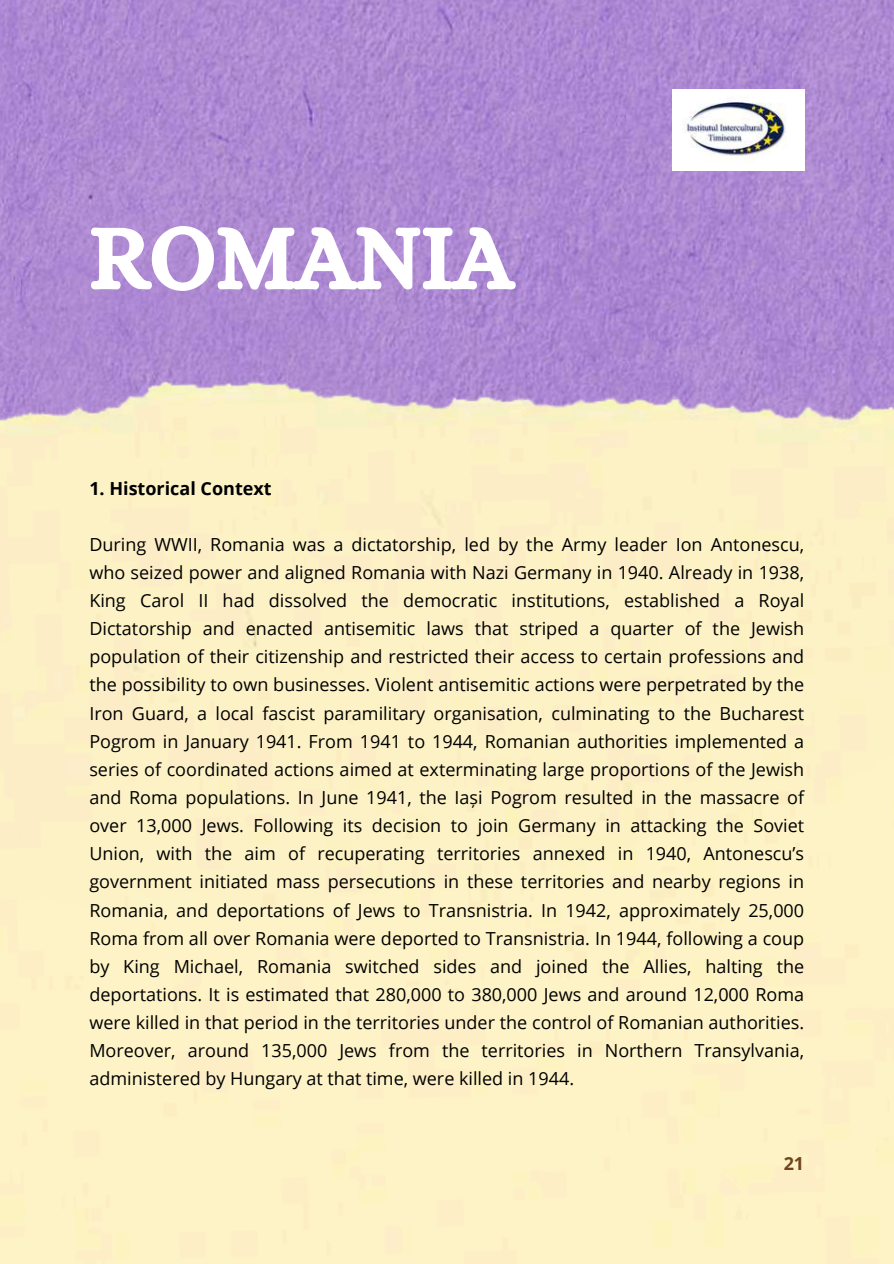
<style>
.page{position:relative;width:894px;height:1264px;background:#fff}
.page>*{position:absolute;margin:0;border:0;box-sizing:border-box;transform-origin:0 0}
.t1{font:90px "CA Generated";color:#fff}
.t2{font:18px/28.2px "Open Sans";color:#000;text-align:justify}
.t3{font:700 18px "Open Sans";color:#000}
.t4{font:700 18px "Open Sans";color:#70451e}
</style>
<div class="page">
<img style="left:0;top:0;width:893px;height:154px">
<img style="left:0;top:154px;width:893px;height:1109px">
<img style="left:672px;top:89px;width:132px;height:81px">
<h1 class="t1" style="left:89px;top:205px;width:425px">ROMANIA</h1>
<p class="t3" style="left:89px;top:475px;width:184px">1. Historical Context</p>
<p class="t2" style="left:89px;top:529px;width:716px">During WWII, Romania was a dictatorship, led by the Army leader Ion Antonescu, who seized power and aligned Romania with Nazi Germany in 1940. Already in 1938, King Carol II had dissolved the democratic institutions, established a Royal Dictatorship and enacted antisemitic laws that striped a quarter of the Jewish population of their citizenship and restricted their access to certain professions and the possibility to own businesses. Violent antisemitic actions were perpetrated by the Iron Guard, a local fascist paramilitary organisation, culminating to the Bucharest Pogrom in January 1941. From 1941 to 1944, Romanian authorities implemented a series of coordinated actions aimed at exterminating large proportions of the Jewish and Roma populations. In June 1941, the Iași Pogrom resulted in the massacre of over 13,000 Jews. Following its decision to join Germany in attacking the Soviet Union, with the aim of recuperating territories annexed in 1940, Antonescu’s government initiated mass persecutions in these territories and nearby regions in Romania, and deportations of Jews to Transnistria. In 1942, approximately 25,000<br>Roma from all over Romania were deported to Transnistria. In 1944, following a coup by King Michael, Romania switched sides and joined the Allies, halting the deportations. It is estimated that 280,000 to 380,000 Jews and around 12,000 Roma were killed in that period in the territories under the control of Romanian authorities.<br>Moreover, around 135,000 Jews from the territories in Northern Transylvania, administered by Hungary at that time, were killed in 1944.</p>
<p class="t4" style="left:783px;top:1150px;width:22px">21</p>
</div>
